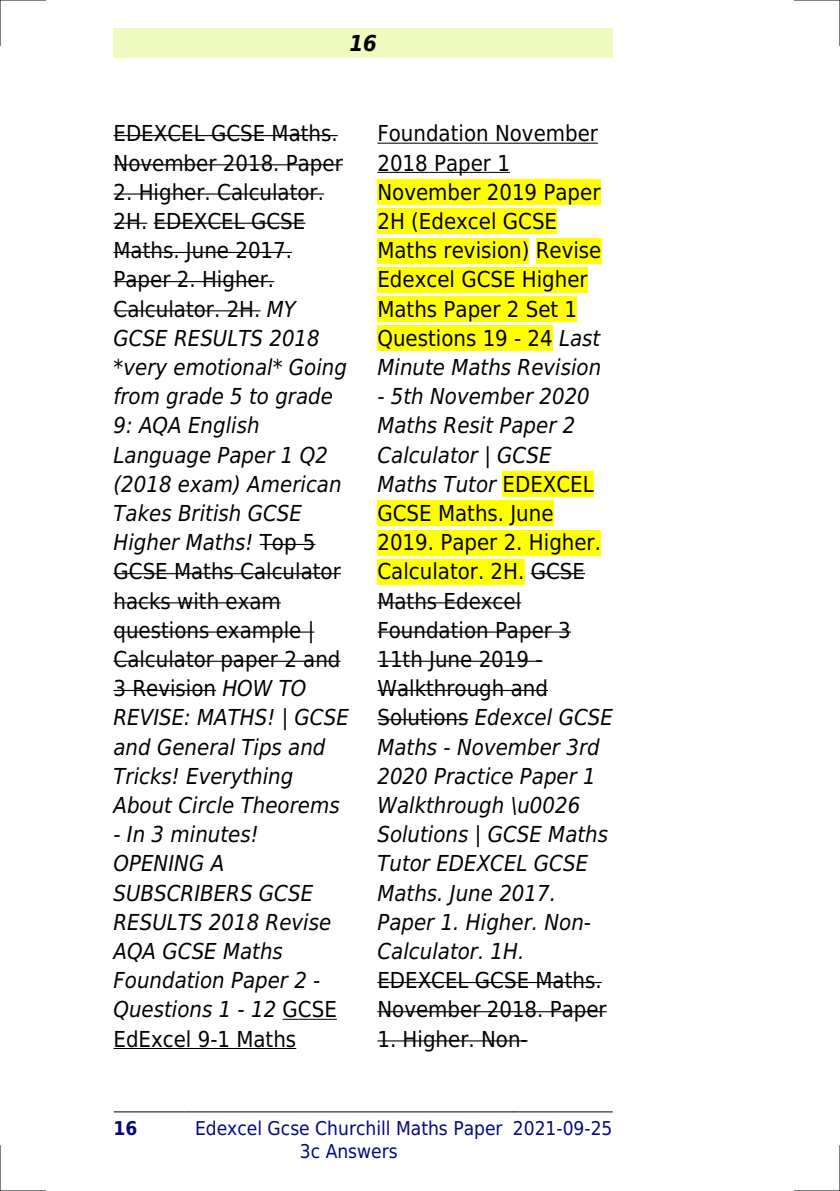
<style>
.page{position:relative;width:840px;height:1191px;background:#fff}
.page>*{position:absolute;margin:0;border:0;box-sizing:border-box;transform-origin:0 0}
.t1{font:italic 22px/29.2px "DejaVu Sans Condensed";color:#000}
.t2{font:22px/29.2px "DejaVu Sans Condensed";color:#000}
.t3{font:italic 700 22px "DejaVu Sans Condensed";color:#000}
.t4{font:19px/22.8px "DejaVu Sans Condensed";color:#000880;text-align:center}
.t5{font:700 19px "DejaVu Sans Condensed";color:#000880}
.s1{font-style:normal}
.s2{font-style:italic}
</style>
<div class="page">
<div style="left:113px;top:28px;width:499px;height:30px;background:#effbbe"></div>
<hr style="left:114px;top:1111px;width:70px;height:1px;background:#000">
<hr style="left:185px;top:1111px;width:327px;height:1px;background:#000">
<hr style="left:513px;top:1111px;width:99px;height:1px;background:#000">
<hr style="left:113px;top:135px;width:224px;height:1px;background:#000">
<hr style="left:113px;top:164px;width:229px;height:1px;background:#000">
<hr style="left:113px;top:193px;width:211px;height:2px;background:#000">
<hr style="left:113px;top:223px;width:34px;height:1px;background:#000">
<hr style="left:153px;top:223px;width:152px;height:1px;background:#000">
<hr style="left:113px;top:252px;width:179px;height:1px;background:#000">
<hr style="left:113px;top:281px;width:161px;height:1px;background:#000">
<hr style="left:113px;top:310px;width:147px;height:1px;background:#000">
<hr style="left:260px;top:544px;width:55px;height:1px;background:#000">
<hr style="left:113px;top:573px;width:227px;height:1px;background:#000">
<hr style="left:113px;top:602px;width:168px;height:1px;background:#000">
<hr style="left:113px;top:631px;width:201px;height:1px;background:#000">
<hr style="left:113px;top:660px;width:227px;height:2px;background:#000">
<hr style="left:113px;top:690px;width:103px;height:1px;background:#000">
<hr style="left:282px;top:1018px;width:55px;height:1px;background:#000">
<hr style="left:113px;top:1048px;width:183px;height:1px;background:#000">
<hr style="left:377px;top:143px;width:220px;height:1px;background:#000">
<hr style="left:377px;top:172px;width:132px;height:1px;background:#000">
<div style="left:377px;top:179px;width:223px;height:26px;background:#ff0"></div>
<div style="left:377px;top:208px;width:180px;height:26px;background:#ff0"></div>
<div style="left:377px;top:238px;width:152px;height:25px;background:#ff0"></div>
<div style="left:535px;top:238px;width:66px;height:25px;background:#ff0"></div>
<div style="left:377px;top:267px;width:210px;height:25px;background:#ff0"></div>
<div style="left:377px;top:296px;width:200px;height:26px;background:#ff0"></div>
<div style="left:377px;top:325px;width:175px;height:26px;background:#ff0"></div>
<div style="left:502px;top:471px;width:91px;height:26px;background:#ff0"></div>
<div style="left:377px;top:500px;width:176px;height:26px;background:#ff0"></div>
<div style="left:377px;top:530px;width:223px;height:25px;background:#ff0"></div>
<div style="left:377px;top:559px;width:147px;height:25px;background:#ff0"></div>
<hr style="left:530px;top:573px;width:54px;height:1px;background:#000">
<hr style="left:377px;top:602px;width:144px;height:1px;background:#000">
<hr style="left:377px;top:631px;width:193px;height:1px;background:#000">
<hr style="left:377px;top:660px;width:165px;height:2px;background:#000">
<hr style="left:377px;top:690px;width:170px;height:1px;background:#000">
<hr style="left:377px;top:719px;width:91px;height:1px;background:#000">
<hr style="left:377px;top:982px;width:224px;height:1px;background:#000">
<hr style="left:377px;top:1011px;width:229px;height:1px;background:#000">
<hr style="left:377px;top:1040px;width:150px;height:1px;background:#000">
<hr style="left:0;top:0;width:45px;height:1px;background:#000">
<hr style="left:794px;top:0;width:45px;height:1px;background:#000">
<hr style="left:0;top:1190px;width:45px;height:1px;background:#000">
<hr style="left:794px;top:1190px;width:45px;height:1px;background:#000">
<hr style="left:0;top:0;width:1px;height:45px;background:#000">
<hr style="left:0;top:1145px;width:1px;height:46px;background:#000">
<hr style="left:839px;top:0;width:1px;height:45px;background:#000">
<hr style="left:839px;top:1145px;width:1px;height:46px;background:#000">
<p class="t3" style="left:349px;top:30px;width:29px">16</p>
<p class="t2" style="left:113px;top:119px;width:231px">EDEXCEL GCSE Maths.<br>November 2018. Paper</p>
<p class="t1" style="left:113px;top:177px;width:237px"><span class="s1">2. Higher. Calculator.<br>2H. EDEXCEL GCSE<br>Maths. June 2017.<br>Paper 2. Higher.<br>Calculator. 2H.</span> MY<br>GCSE RESULTS 2018 *very emotional* Going from grade 5 to grade<br>9: AQA English<br>Language Paper 1 Q2 (2018 exam) American<br>Takes British GCSE<br>Higher Maths! <span class="s1">Top 5<br>GCSE Maths Calculator hacks with exam questions example |<br>Calculator paper 2 and<br>3 Revision</span> HOW TO<br>REVISE: MATHS! | GCSE and General Tips and<br>Tricks! Everything<br>About Circle Theorems</p>
<p class="t1" style="left:113px;top:820px;width:225px">- In 3 minutes!<br>OPENING A<br>SUBSCRIBERS GCSE<br>RESULTS 2018 Revise<br>AQA GCSE Maths<br>Foundation Paper 2 -<br>Questions 1 - 12 <span class="s1">GCSE<br>EdExcel 9-1 Maths</span></p>
<p class="t2" style="left:377px;top:119px;width:225px">Foundation November<br>2018 Paper 1<br>November 2019 Paper<br>2H (Edexcel GCSE<br>Maths revision) Revise<br>Edexcel GCSE Higher<br>Maths Paper 2 Set 1<br>Questions 19 - 24 <span class="s2">Last<br>Minute Maths Revision</span></p>
<p class="t1" style="left:377px;top:382px;width:237px">- 5th November 2020<br>Maths Resit Paper 2<br>Calculator | GCSE<br>Maths Tutor <span class="s1">EDEXCEL<br>GCSE Maths. June<br>2019. Paper 2. Higher.<br>Calculator. 2H. GCSE<br>Maths Edexcel<br>Foundation Paper 3<br>11th June 2019 -<br>Walkthrough and<br>Solutions</span> Edexcel GCSE<br>Maths - November 3rd<br>2020 Practice Paper 1<br>Walkthrough \u0026<br>Solutions | GCSE Maths<br>Tutor EDEXCEL GCSE<br>Maths. June 2017.<br>Paper 1. Higher. Non-<br>Calculator. 1H.</p>
<p class="t2" style="left:377px;top:966px;width:231px">EDEXCEL GCSE Maths.<br>November 2018. Paper</p>
<p class="t2" style="left:377px;top:1024px;width:152px">1. Higher. Non-</p>
<p class="t5" style="left:113px;top:1117px;width:25px">16</p>
<p class="t4" style="left:195px;top:1117px;width:309px">Edexcel Gcse Churchill Maths Paper<br>3c Answers</p>
<p class="t4" style="left:512px;top:1117px;width:101px">2021-09-25</p>
</div>
